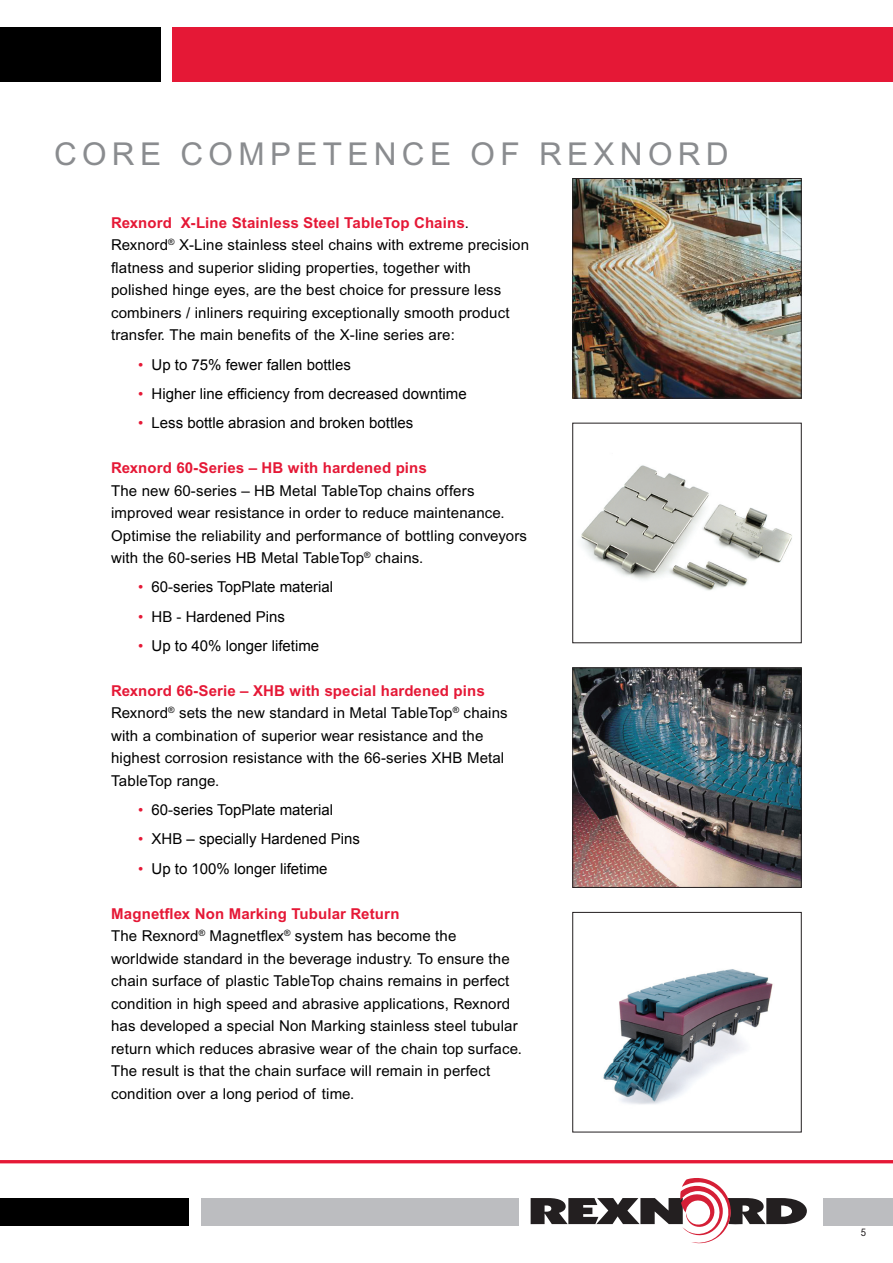
<style>
.page{position:relative;width:893px;height:1263px;background:#fff}
.page>*{position:absolute;margin:0;border:0;box-sizing:border-box;transform-origin:0 0}
.t1{font:31.5px "Arial";letter-spacing:.17em;color:#8a8c8f}
.t2{font:15px/22.5px "Arial";letter-spacing:.01em;color:#000}
.t3{font:15px "Arial";color:#000}
.t4{font:700 15px "Arial";letter-spacing:.01em;color:#e51836}
.t5{font:condensed 10.5px "Arial";color:#231f20}
.s1{font-weight:700;color:#e51836}
.s2{color:#e51836}
</style>
<div class="page">
<div style="left:0;top:27px;width:161px;height:54px;background:#000"></div>
<div style="left:173px;top:27px;width:720px;height:54px;background:#e51836"></div>
<div style="left:0;top:1198px;width:189px;height:27px;background:#000"></div>
<div style="left:201px;top:1198px;width:692px;height:27px;background:#bcbdc0"></div>
<div style="left:519px;top:1166px;width:303px;height:86px;background:#fff"></div>
<svg style="left:531px;top:1178px;width:276px;height:65px"></svg>
<hr style="left:0;top:1160px;width:893px;height:3px;background:#e51836">
<img style="left:603px;top:969px;width:170px;height:136px">
<div style="left:572px;top:912px;width:230px;height:220px;border:1px solid #231f20"></div>
<img style="left:574px;top:669px;width:226px;height:217px">
<div style="left:572px;top:667px;width:230px;height:221px;border:1px solid #231f20"></div>
<img style="left:581px;top:465px;width:211px;height:126px">
<div style="left:572px;top:423px;width:230px;height:220px;border:1px solid #231f20"></div>
<img style="left:574px;top:180px;width:226px;height:217px">
<div style="left:572px;top:178px;width:230px;height:221px;border:1px solid #231f20"></div>
<h1 class="t1" style="left:54px;top:135px;width:676px">c ORE COMPETENCE OF REXNORD</h1>
<p class="t2" style="left:111px;top:211px;width:419px"><span class="s1">Rexnord X-Line Stainless Steel TableTop Chains</span>.<br>Rexnord<sup>®</sup> X-Line stainless steel chains with extreme precision flatness and superior sliding properties, together with polished hinge eyes, are the best choice for pressure less combiners / inliners requiring exceptionally smooth product transfer. The main benefits of the X-line series are:</p>
<p class="t3" style="left:138px;top:355px;width:214px"><span class="s2">•</span> Up to 75% fewer fallen bottles</p>
<p class="t3" style="left:138px;top:384px;width:330px"><span class="s2">•</span> Higher line efficiency from decreased downtime</p>
<p class="t3" style="left:138px;top:413px;width:277px"><span class="s2">•</span> Less bottle abrasion and broken bottles</p>
<p class="t4" style="left:111px;top:459px;width:317px">Rexnord 60-Series – HB with hardened pins</p>
<p class="t2" style="left:111px;top:479px;width:417px">The new 60-series – HB Metal TableTop chains offers improved wear resistance in order to reduce maintenance.<br>Optimise the reliability and performance of bottling conveyors with the 60-series HB Metal TableTop<sup>®</sup> chains.</p>
<p class="t3" style="left:138px;top:577px;width:196px"><span class="s2">•</span> 60-series TopPlate material</p>
<p class="t3" style="left:138px;top:607px;width:148px"><span class="s2">•</span> HB - Hardened Pins</p>
<p class="t3" style="left:138px;top:636px;width:183px"><span class="s2">•</span> Up to 40% longer lifetime</p>
<p class="t2" style="left:111px;top:679px;width:398px"><span class="s1">Rexnord 66-Serie – XHB with special hardened pins </span>Rexnord<sup>®</sup> sets the new standard in Metal TableTop<sup>®</sup> chains with a combination of superior wear resistance and the highest corrosion resistance with the 66-series XHB Metal TableTop range.</p>
<p class="t3" style="left:138px;top:800px;width:196px"><span class="s2">•</span> 60-series TopPlate material</p>
<p class="t3" style="left:138px;top:829px;width:223px"><span class="s2">•</span> XHB – specially Hardened Pins</p>
<p class="t3" style="left:138px;top:859px;width:191px"><span class="s2">•</span> Up to 100% longer lifetime</p>
<p class="t2" style="left:111px;top:902px;width:412px"><span class="s1">Magnetflex Non Marking Tubular Return<br></span>The Rexnord<sup>®</sup> Magnetflex<sup>®</sup> system has become the worldwide standard in the beverage industry. To ensure the chain surface of plastic TableTop chains remains in perfect condition in high speed and abrasive applications, Rexnord has developed a special Non Marking stainless steel tubular return which reduces abrasive wear of the chain top surface.<br>The result is that the chain surface will remain in perfect condition over a long period of time.</p>
<p class="t5" style="left:861px;top:1226px;width:7px">5</p>
</div>
